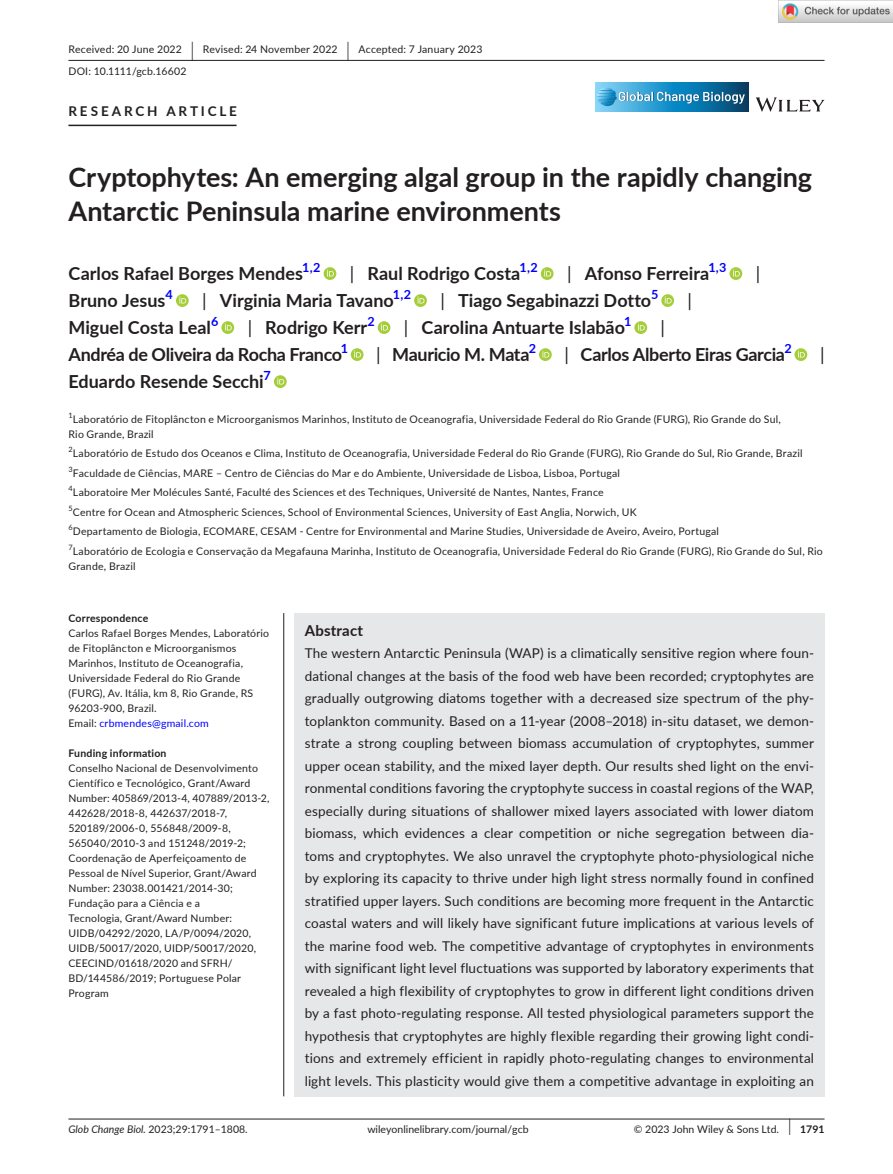
<style>
.page{position:relative;width:893px;height:1174px;background:#fff}
.page>*{position:absolute;margin:0;border:0;box-sizing:border-box;transform-origin:0 0}
.t1{font:700 27px/34.5px "Lato";color:#231f20}
.t2{font:700 18px "Lato";letter-spacing:-.005em;color:#231f20}
.t3{font:18px "Lato";color:#231f20}
.t4{font:700 15px "Lato";letter-spacing:.015em;color:#231f20}
.t5{font:13.5px/22.5px "Lato";letter-spacing:.01em;color:#231f20;text-align:justify}
.t6{font:700 13.5px "Lato";letter-spacing:.21em;color:#231f20}
.t7{font:700 12.6px "Lato";color:#00f}
.t8{font:10.5px/15px "Lato";letter-spacing:.02em;color:#231f20}
.t9{font:10.5px "Lato";color:#231f20}
.t10{font:700 10.5px "Lato";letter-spacing:.02em;color:#231f20}
.s1{font-size:19.65px}
.s2{font-weight:400}
.s3{color:#00f}
.s4{font-style:italic}
.s5{font-size:17.4px}
.s6{font-weight:700}
</style>
<div class="page">
<hr style="left:68px;top:1118px;width:756px;height:1px;background:#231f20">
<svg style="left:756px;top:97px;width:68px;height:15px"></svg>
<svg style="left:595px;top:82px;width:153px;height:29px;background:#2b8bbb"></svg>
<svg style="left:597px;top:87px;width:148px;height:19px;background:#4799c2"></svg>
<hr style="left:68px;top:60px;width:756px;height:1px;background:#231f20">
<hr style="left:68px;top:125px;width:169px;height:1px;background:#231f20">
<svg style="left:324px;top:267px;width:12px;height:13px"></svg>
<svg style="left:327px;top:269px;width:7px;height:7px"></svg>
<svg style="left:541px;top:267px;width:13px;height:13px"></svg>
<svg style="left:544px;top:269px;width:7px;height:7px"></svg>
<svg style="left:729px;top:267px;width:13px;height:13px"></svg>
<svg style="left:733px;top:269px;width:7px;height:7px"></svg>
<svg style="left:176px;top:294px;width:13px;height:13px"></svg>
<svg style="left:179px;top:296px;width:7px;height:7px"></svg>
<svg style="left:414px;top:294px;width:13px;height:13px"></svg>
<svg style="left:418px;top:296px;width:6px;height:7px"></svg>
<svg style="left:661px;top:294px;width:13px;height:13px"></svg>
<svg style="left:665px;top:296px;width:7px;height:7px"></svg>
<svg style="left:221px;top:321px;width:13px;height:13px"></svg>
<svg style="left:225px;top:323px;width:7px;height:7px"></svg>
<svg style="left:378px;top:321px;width:12px;height:13px"></svg>
<svg style="left:381px;top:323px;width:7px;height:7px"></svg>
<svg style="left:634px;top:321px;width:13px;height:13px"></svg>
<svg style="left:638px;top:323px;width:7px;height:7px"></svg>
<svg style="left:351px;top:348px;width:12px;height:13px"></svg>
<svg style="left:354px;top:350px;width:7px;height:7px"></svg>
<svg style="left:539px;top:348px;width:13px;height:13px"></svg>
<svg style="left:542px;top:350px;width:7px;height:7px"></svg>
<svg style="left:794px;top:348px;width:13px;height:13px"></svg>
<svg style="left:798px;top:350px;width:7px;height:7px"></svg>
<svg style="left:274px;top:375px;width:13px;height:13px"></svg>
<svg style="left:277px;top:377px;width:7px;height:7px"></svg>
<div style="left:294px;top:613px;width:530px;height:483px;background:#e6e7e9"></div>
<hr style="left:283px;top:613px;width:1px;height:483px;background:#231f20">
<img style="left:779px;top:0;width:114px;height:23px">
<p class="t8" style="left:68px;top:38px;width:415px;line-height:21.8px">Received: 20 June 2022 <span class="s1">|</span> Revised: 24 November 2022 <span class="s1">|</span> Accepted: 7 January 2023<br>DOI: 10.1111/gcb.16602</p>
<p class="t6" style="left:68px;top:101px;width:170px">RESEARCH ARTICLE</p>
<h1 class="t1" style="left:68px;top:159px;width:745px">Cryptophytes: An emerging algal group in the rapidly changing<br>Antarctic Peninsula marine environments</h1>
<h2 class="t2" style="left:68px;top:260px;width:236px">Carlos Rafael Borges Mendes</h2>
<p class="t7" style="left:302px;top:258px;width:20px">1,2</p>
<h2 class="t2" style="left:350px;top:260px;width:172px"><span class="s2">|</span> Raul Rodrigo Costa</h2>
<p class="t7" style="left:519px;top:258px;width:20px">1,2</p>
<h2 class="t2" style="left:567px;top:260px;width:144px"><span class="s2">|</span> Afonso Ferreira</h2>
<p class="t7" style="left:708px;top:258px;width:20px">1,3</p>
<h2 class="t3" style="left:756px;top:260px;width:6px">|</h2>
<h2 class="t2" style="left:68px;top:287px;width:98px">Bruno Jesus</h2>
<p class="t7" style="left:166px;top:285px;width:9px">4</p>
<h2 class="t2" style="left:202px;top:287px;width:193px"><span class="s2">|</span> Virginia Maria Tavano</h2>
<p class="t7" style="left:393px;top:285px;width:20px">1,2</p>
<h2 class="t2" style="left:440px;top:287px;width:212px"><span class="s2">|</span> Tiago Segabinazzi Dotto</h2>
<p class="t7" style="left:651px;top:285px;width:9px">5</p>
<h2 class="t3" style="left:687px;top:287px;width:6px">|</h2>
<h2 class="t2" style="left:68px;top:314px;width:144px">Miguel Costa Leal</h2>
<p class="t7" style="left:211px;top:312px;width:9px">6</p>
<h2 class="t2" style="left:248px;top:314px;width:121px"><span class="s2">|</span> Rodrigo Kerr</h2>
<p class="t7" style="left:367px;top:312px;width:9px">2</p>
<h2 class="t2" style="left:404px;top:314px;width:223px"><span class="s2">|</span> Carolina Antuarte Islabão</h2>
<p class="t7" style="left:624px;top:312px;width:9px">1</p>
<h2 class="t3" style="left:661px;top:314px;width:6px">|</h2>
<h2 class="t2" style="left:68px;top:341px;width:275px">Andréa de Oliveira da Rocha Franco</h2>
<p class="t7" style="left:341px;top:339px;width:9px">1</p>
<h2 class="t2" style="left:376px;top:341px;width:155px"><span class="s2">|</span> Mauricio M. Mata</h2>
<p class="t7" style="left:529px;top:339px;width:9px">2</p>
<h2 class="t2" style="left:564px;top:341px;width:222px"><span class="s2">|</span> Carlos Alberto Eiras Garcia</h2>
<p class="t7" style="left:784px;top:339px;width:9px">2</p>
<h2 class="t3" style="left:820px;top:341px;width:6px">|</h2>
<h2 class="t2" style="left:68px;top:368px;width:197px">Eduardo Resende Secchi</h2>
<p class="t7" style="left:264px;top:366px;width:9px">7</p>
<p class="t8" style="left:68px;top:411px;width:714px"><sup>1</sup>Laboratório de Fitoplâncton e Microorganismos Marinhos, Instituto de Oceanografia, Universidade Federal do Rio Grande (FURG), Rio Grande do Sul,<br>Rio Grande, Brazil</p>
<p class="t8" style="left:68px;top:443px;width:756px;line-height:19.5px"><sup>2</sup>Laboratório de Estudo dos Oceanos e Clima, Instituto de Oceanografia, Universidade Federal do Rio Grande (FURG), Rio Grande do Sul, Rio Grande, Brazil <sup>3</sup>Faculdade de Ciências, MARE – Centro de Ciências do Mar e do Ambiente, Universidade de Lisboa, Lisboa, Portugal<br><sup>4</sup>Laboratoire Mer Molécules Santé, Faculté des Sciences et des Techniques, Université de Nantes, Nantes, France<br><sup>5</sup>Centre for Ocean and Atmospheric Sciences, School of Environmental Sciences, University of East Anglia, Norwich, UK<br><sup>6</sup>Departamento de Biologia, ECOMARE, CESAM - Centre for Environmental and Marine Studies, Universidade de Aveiro, Aveiro, Portugal<br><sup>7</sup>Laboratório de Ecologia e Conservação da Megafauna Marinha, Instituto de Oceanografia, Universidade Federal do Rio Grande (FURG), Rio Grande do Sul, Rio</p>
<p class="t8" style="left:68px;top:558px;width:69px">Grande, Brazil</p>
<p class="t10" style="left:68px;top:610px;width:81px">Correspondence</p>
<p class="t8" style="left:68px;top:625px;width:202px">Carlos Rafael Borges Mendes, Laboratório de Fitoplâncton e Microorganismos Marinhos, Instituto de Oceanografia, Universidade Federal do Rio Grande (FURG), Av. Itália, km 8, Rio Grande, RS 96203-900, Brazil.<br>Email: <span class="s3">crbmendes@gmail.com</span></p>
<p class="t10" style="left:68px;top:745px;width:100px">Funding information</p>
<p class="t8" style="left:68px;top:760px;width:203px">Conselho Nacional de Desenvolvimento Científico e Tecnológico, Grant/Award Number: 405869/2013-4, 407889/2013-2, 442628/2018-8, 442637/2018-7, 520189/2006-0, 556848/2009-8, 565040/2010-3 and 151248/2019-2; Coordenação de Aperfeiçoamento de Pessoal de Nível Superior, Grant/Award Number: 23038.001421/2014-30; Fundação para a Ciência e a<br>Tecnologia, Grant/Award Number:<br>UIDB/04292/2020, LA/P/0094/2020, UIDB/50017/2020, UIDP/50017/2020, CEECIND/01618/2020 and SFRH/ BD/144586/2019; Portuguese Polar Program</p>
<h3 class="t4" style="left:305px;top:619px;width:60px">Abstract</h3>
<p class="t5" style="left:305px;top:641px;width:511px">The western Antarctic Peninsula (WAP) is a climatically sensitive region where foun&shy;dational changes at the basis of the food web have been recorded; cryptophytes are gradually outgrowing diatoms together with a decreased size spectrum of the phy&shy;toplankton community. Based on a 11-year (2008–2018) in-situ dataset, we demon&shy;strate a strong coupling between biomass accumulation of cryptophytes, summer upper ocean stability, and the mixed layer depth. Our results shed light on the envi&shy;ronmental conditions favoring the cryptophyte success in coastal regions of the WAP, especially during situations of shallower mixed layers associated with lower diatom biomass, which evidences a clear competition or niche segregation between dia&shy;toms and cryptophytes. We also unravel the cryptophyte photo-physiological niche by exploring its capacity to thrive under high light stress normally found in confined stratified upper layers. Such conditions are becoming more frequent in the Antarctic coastal waters and will likely have significant future implications at various levels of the marine food web. The competitive advantage of cryptophytes in environments with significant light level fluctuations was supported by laboratory experiments that revealed a high flexibility of cryptophytes to grow in different light conditions driven by a fast photo-regulating response. All tested physiological parameters support the hypothesis that cryptophytes are highly flexible regarding their growing light condi&shy;tions and extremely efficient in rapidly photo-regulating changes to environmental light levels. This plasticity would give them a competitive advantage in exploiting an</p>
<p class="t9" style="left:68px;top:1121px;width:181px"><span class="s4">Glob Change Biol.</span> 2023;29:1791–1808.</p>
<p class="t9" style="left:367px;top:1121px;width:163px">wileyonlinelibrary.com/journal/gcb</p>
<p class="t9" style="left:634px;top:1121px;width:192px">© 2023 John Wiley &amp; Sons Ltd. <span class="s5">|</span> <span class="s6">1791</span></p>
</div>
